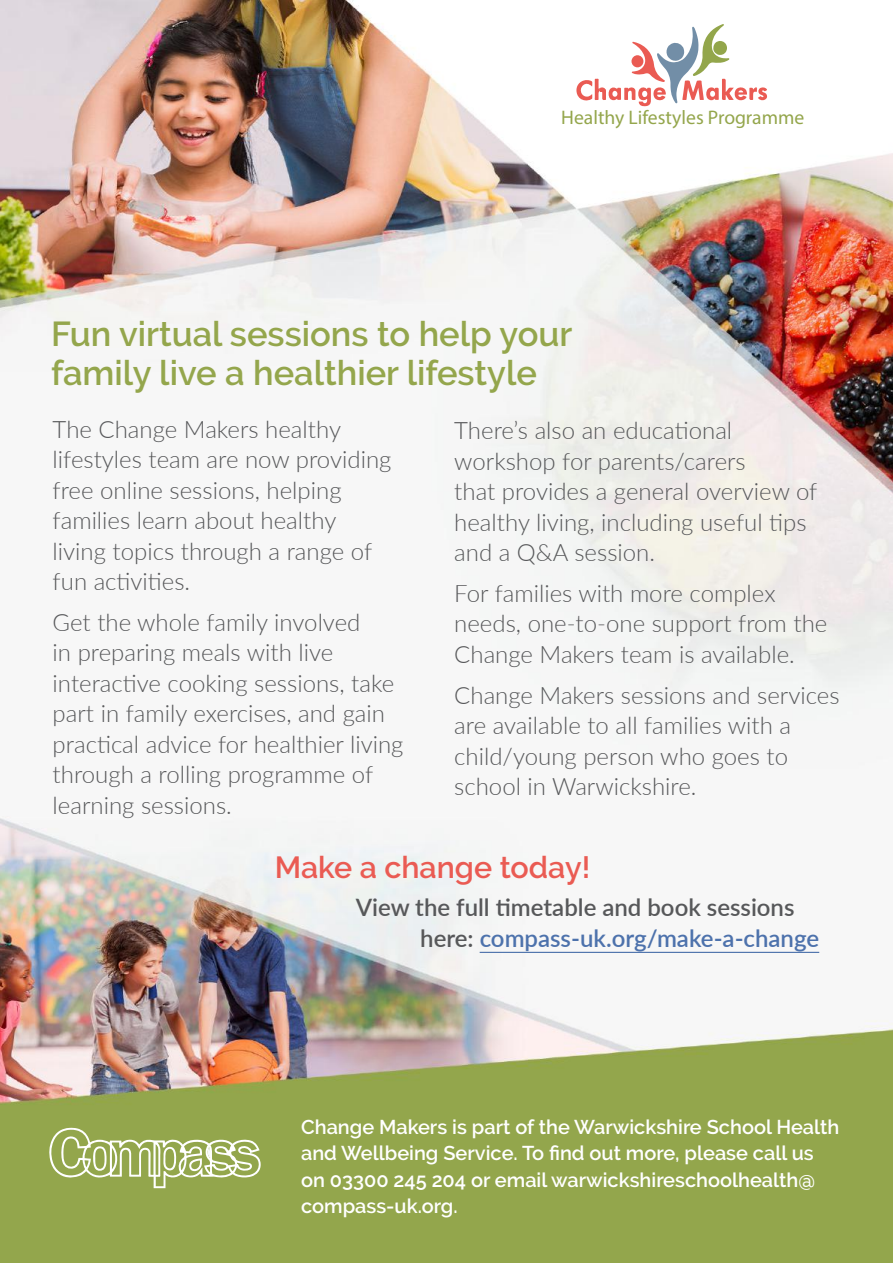
<style>
.page{position:relative;width:893px;height:1263px;background:#fff}
.page>*{position:absolute;margin:0;border:0;box-sizing:border-box;transform-origin:0 0}
.t1{font:600 34.5px/39px "Raleway";color:#94a64c}
.t2{font:600 30.45px "Raleway";color:#ea5b53}
.grey{font:300 24px/30.5px "Lato";color:#57585a}
.grey-2{font:600 24px/30.5px "Lato";color:#57585a}
.t3{font:600 19.95px/26.5px "Raleway";color:#fff}
.t4{font:19.65px "Myriad Pro";color:#94a64c}
.s1{color:#4d72ac}
</style>
<div class="page">
<img style="left:0;top:0;width:893px;height:1263px">
<svg style="left:49px;top:1128px;width:212px;height:60px;background:#aab973"></svg>
<svg style="left:575px;top:24px;width:192px;height:82px"></svg>
<hr style="left:480px;top:952px;width:339px;height:1px;background:#4d72ac">
<p class="t4" style="left:561px;top:105px;width:245px">Healthy Lifestyles Programme</p>
<p class="t1" style="left:51px;top:315px;width:523px">Fun virtual sessions to help your family live a healthier lifestyle</p>
<p class="grey" style="left:53px;top:413px;width:340px">The Change Makers healthy lifestyles team are now providing free online sessions, helping families learn about healthy living topics through a range of fun activities.</p>
<p class="grey" style="left:53px;top:606px;width:352px">Get the whole family involved<br>in preparing meals with live interactive cooking sessions, take part in family exercises, and gain practical advice for healthier living through a rolling programme of learning sessions.</p>
<p class="grey" style="left:454px;top:414px;width:365px">There’s also an educational workshop for parents/carers<br>that provides a general overview of healthy living, including useful tips and a Q&amp;A session.</p>
<p class="grey" style="left:454px;top:577px;width:375px">For families with more complex needs, one-to-one support from the<br>Change Makers team is available.</p>
<p class="grey" style="left:454px;top:679px;width:387px">Change Makers sessions and services are available to all families with a child/young person who goes to school in Warwickshire.</p>
<p class="t2" style="left:275px;top:850px;width:317px">Make a change today!</p>
<p class="grey-2" style="left:420px;top:891px;width:401px;text-indent:-64px">View the full timetable and book sessions here: <span class="s1">compass-uk.org/make-a-change</span></p>
<p class="t3" style="left:301px;top:1113px;width:540px">Change Makers is part of the Warwickshire School Health and Wellbeing Service. To find out more, please call us on 03300 245 204 or email warwickshireschoolhealth@ compass-uk.org.</p>
</div>
